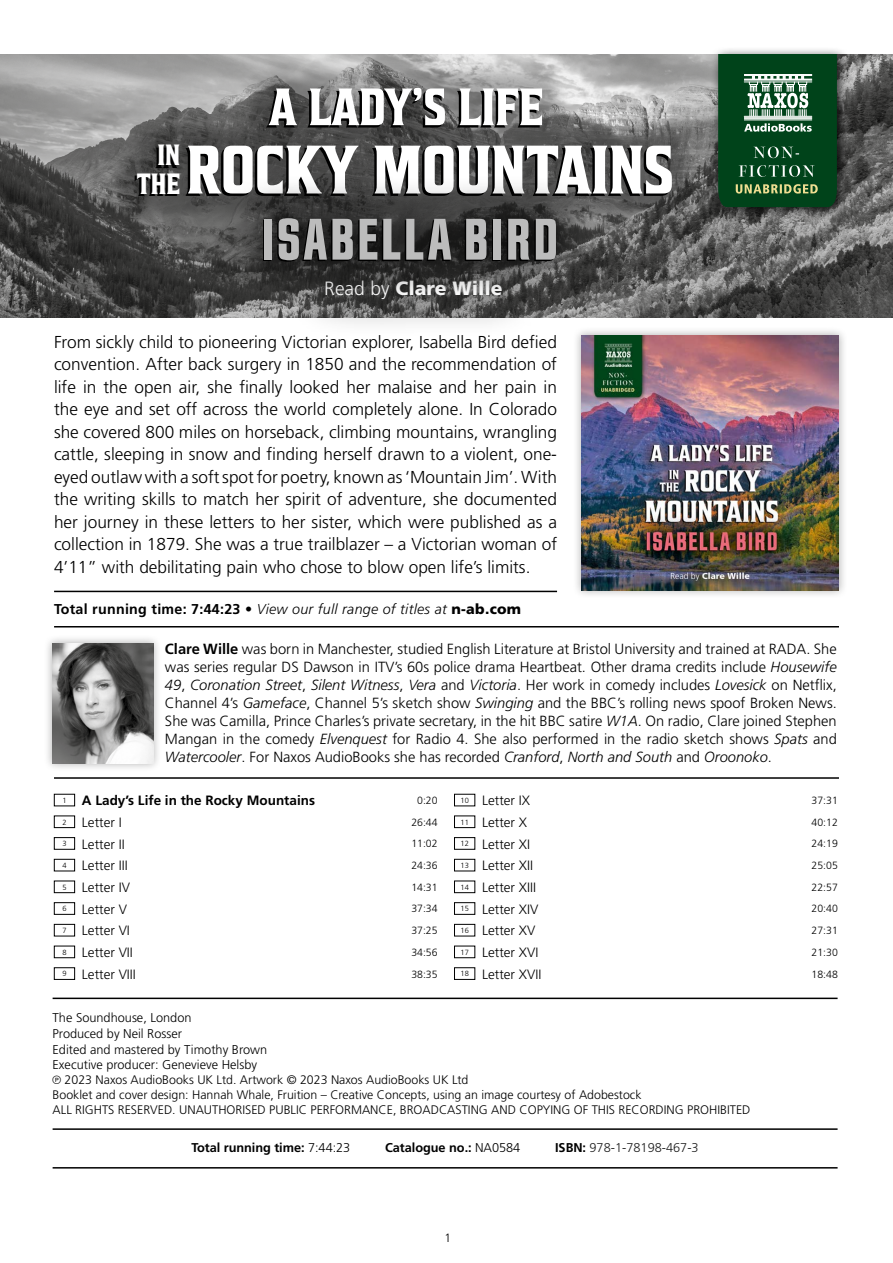
<style>
.page{position:relative;width:893px;height:1263px;background:#fff}
.page>*{position:absolute;margin:0;border:0;box-sizing:border-box;transform-origin:0 0}
.t1{font:700 68.4px "Houseofcards";color:#fff}
.t2{font:700 61.2px "Jay Gothic URW";letter-spacing:.03em;color:#bcbcbc}
.t3{font:700 52.35px "Houseofcards";color:#fff}
.t4{font:700 29.25px/28.3px "Houseofcards";color:#fff;text-align:right}
.t5{font:900 19.2px "Frutiger LT Std";color:#fff}
.t6{font:300 17.25px/22.5px "Frutiger LT Std";color:#000;text-align:justify}
.t7{font:300 14.7px/18px "Frutiger LT Std";color:#000;text-align:justify}
.t8{font:italic 300 14.25px "Frutiger LT Std";letter-spacing:.02em;color:#000}
.t9{font:300 13.5px "Frutiger LT Std";color:#000}
.t10{font:700 13.5px "Frutiger LT Std";color:#000}
.t11{font:300 12.75px/15.8px "Frutiger LT Std";color:#000}
.t12{font:700 12.75px "Frutiger LT Std";letter-spacing:-.005em;color:#000}
.t13{font:300 12.75px "Frutiger LT Std";color:#1f1f1f}
.t14{font:300 12.3px/15px "Frutiger LT Std";color:#000}
.t15{font:300 12px "Frutiger LT Std";color:#000}
.t16{font:300 10.5px "Frutiger LT Std";color:#000}
.s1{font-weight:300}
.s2{font-weight:700;font-style:normal}
.s3{font-weight:900;font-style:normal}
.s4{font-weight:700}
.s5{font-style:italic}
.s6{font-family:"Helvetica";font-weight:400;font-size:11.7px}
.s7{font-weight:700;color:#000}
</style>
<div class="page">
<div style="left:572px;top:326px;width:276px;height:273px;background:#000;opacity:.3"></div>
<img style="left:582px;top:335px;width:257px;height:255px">
<hr style="left:54px;top:777px;width:785px;height:2px;background:#000">
<div style="left:54px;top:794px;width:21px;height:12px;border:1px solid #000"></div>
<div style="left:54px;top:815px;width:21px;height:13px;border:1px solid #000"></div>
<div style="left:54px;top:837px;width:21px;height:13px;border:1px solid #000"></div>
<div style="left:54px;top:859px;width:21px;height:12px;border:1px solid #000"></div>
<div style="left:54px;top:880px;width:21px;height:13px;border:1px solid #000"></div>
<div style="left:54px;top:902px;width:21px;height:13px;border:1px solid #000"></div>
<div style="left:54px;top:924px;width:21px;height:12px;border:1px solid #000"></div>
<div style="left:54px;top:946px;width:21px;height:12px;border:1px solid #000"></div>
<div style="left:54px;top:967px;width:21px;height:13px;border:1px solid #000"></div>
<div style="left:454px;top:815px;width:21px;height:13px;border:1px solid #000"></div>
<div style="left:454px;top:837px;width:21px;height:13px;border:1px solid #000"></div>
<div style="left:454px;top:859px;width:21px;height:12px;border:1px solid #000"></div>
<div style="left:454px;top:880px;width:21px;height:13px;border:1px solid #000"></div>
<div style="left:454px;top:902px;width:21px;height:13px;border:1px solid #000"></div>
<div style="left:454px;top:924px;width:21px;height:12px;border:1px solid #000"></div>
<div style="left:454px;top:967px;width:21px;height:13px;border:1px solid #000"></div>
<div style="left:43px;top:634px;width:119px;height:139px;background:#000;opacity:.3"></div>
<img style="left:53px;top:643px;width:100px;height:120px">
<hr style="left:54px;top:591px;width:503px;height:1px;background:#000">
<hr style="left:54px;top:626px;width:785px;height:1px;background:#000">
<img style="left:0;top:54px;width:892px;height:264px">
<div style="left:711px;top:47px;width:139px;height:173px;background:#000;opacity:.75"></div>
<svg style="left:718px;top:54px;width:119px;height:153px;background:#245c38"></svg>
<div style="left:287px;top:241px;width:257px;height:99px;background:#000;opacity:.4"></div>
<div style="left:105px;top:60px;width:594px;height:166px;background:#000;opacity:.28"></div>
<div style="left:220px;top:174px;width:380px;height:131px;background:#000;opacity:.75"></div>
<hr style="left:53px;top:1128px;width:785px;height:2px;background:#000">
<hr style="left:53px;top:1167px;width:785px;height:1px;background:#000">
<hr style="left:53px;top:997px;width:785px;height:2px;background:#000">
<h3 class="t4" style="left:137px;top:141px;width:45px">IN<br>THE</h3>
<h3 class="t3" style="left:269px;top:80px;width:276px">A LADY’S LIFE</h3>
<h1 class="t1" style="left:186px;top:134px;width:489px">ROCKY MOUNTAINS</h1>
<h2 class="t2" style="left:262px;top:206px;width:298px">ISABELLA BIRD</h2>
<p class="t5" style="left:324px;top:277px;width:180px"><span class="s1">Read by</span> Clare Wille</p>
<p class="t6" style="left:54px;top:331px;width:505px">From sickly child to pioneering Victorian explorer, Isabella Bird defied convention. After back surgery in 1850 and the recommendation of life in the open air, she finally looked her malaise and her pain in the eye and set off across the world completely alone. In Colorado she covered 800 miles on horseback, climbing mountains, wrangling cattle, sleeping in snow and finding herself drawn to a violent, one&shy;eyed outlaw with a soft spot for poetry, known as ‘Mountain Jim’. With the writing skills to match her spirit of adventure, she documented her journey in these letters to her sister, which were published as a collection in 1879. She was a true trailblazer – a Victorian woman of 4’11” with debilitating pain who chose to blow open life’s limits.</p>
<p class="t8" style="left:54px;top:601px;width:469px"><span class="s2">Total running time: 7:44:23 •</span> View our full range of titles at <span class="s3">n-ab.com</span></p>
<p class="t7" style="left:165px;top:640px;width:673px"><span class="s4">Clare Wille</span> was born in Manchester, studied English Literature at Bristol University and trained at RADA. She was series regular DS Dawson in ITV’s 60s police drama Heartbeat. Other drama credits include <span class="s5">Housewife 49</span>, <span class="s5">Coronation Street</span>, <span class="s5">Silent Witness</span>, <span class="s5">Vera</span> and <span class="s5">Victoria</span>. Her work in comedy includes <span class="s5">Lovesick</span> on Netflix, Channel 4’s <span class="s5">Gameface</span>, Channel 5’s sketch show <span class="s5">Swinging</span> and the BBC’s rolling news spoof Broken News.<br>She was Camilla, Prince Charles’s private secretary, in the hit BBC satire <span class="s5">W1A</span>. On radio, Clare joined Stephen Mangan in the comedy <span class="s5">Elvenquest</span> for Radio 4. She also performed in the radio sketch shows <span class="s5">Spats</span> and <span class="s5">Watercooler</span>. For Naxos AudioBooks she has recorded <span class="s5">Cranford</span>, <span class="s5">North and South</span> and <span class="s5">Oroonoko</span>.</p>
<p class="t10" style="left:62px;top:792px;width:254px"><sup>1</sup> A Lady’s Life in the Rocky Mountains</p>
<p class="t16" style="left:417px;top:794px;width:22px">0:20</p>
<p class="t9" style="left:62px;top:814px;width:61px"><sup>2</sup> Letter I</p>
<p class="t16" style="left:411px;top:816px;width:28px">26:44</p>
<p class="t9" style="left:62px;top:836px;width:64px"><sup>3</sup> Letter II</p>
<p class="t16" style="left:411px;top:838px;width:28px">11:02</p>
<p class="t9" style="left:62px;top:858px;width:67px"><sup>4</sup> Letter III</p>
<p class="t16" style="left:411px;top:859px;width:28px">24:36</p>
<p class="t9" style="left:62px;top:879px;width:69px"><sup>5</sup> Letter IV</p>
<p class="t16" style="left:411px;top:881px;width:28px">14:31</p>
<p class="t9" style="left:62px;top:901px;width:66px"><sup>6</sup> Letter V</p>
<p class="t16" style="left:411px;top:903px;width:28px">37:34</p>
<p class="t9" style="left:62px;top:923px;width:69px"><sup>7</sup> Letter VI</p>
<p class="t16" style="left:411px;top:924px;width:28px">37:25</p>
<p class="t9" style="left:62px;top:945px;width:72px"><sup>8</sup> Letter VII</p>
<p class="t16" style="left:411px;top:946px;width:28px">34:56</p>
<p class="t9" style="left:62px;top:966px;width:75px"><sup>9</sup> Letter VIII</p>
<p class="t16" style="left:411px;top:968px;width:28px">38:35</p>
<p class="t9" style="left:460px;top:793px;width:71px"><sup>10</sup> Letter IX</p>
<p class="t16" style="left:811px;top:794px;width:28px">37:31</p>
<p class="t9" style="left:460px;top:814px;width:68px"><sup>11</sup> Letter X</p>
<p class="t16" style="left:811px;top:816px;width:28px">40:12</p>
<p class="t9" style="left:460px;top:836px;width:71px"><sup>12</sup> Letter XI</p>
<p class="t16" style="left:811px;top:838px;width:28px">24:19</p>
<p class="t9" style="left:460px;top:858px;width:74px"><sup>13</sup> Letter XII</p>
<p class="t16" style="left:811px;top:859px;width:28px">25:05</p>
<p class="t9" style="left:460px;top:879px;width:77px"><sup>14</sup> Letter XIII</p>
<p class="t16" style="left:811px;top:881px;width:28px">22:57</p>
<p class="t9" style="left:460px;top:901px;width:79px"><sup>15</sup> Letter XIV</p>
<p class="t16" style="left:811px;top:903px;width:28px">20:40</p>
<p class="t9" style="left:460px;top:923px;width:76px"><sup>16</sup> Letter XV</p>
<p class="t16" style="left:811px;top:924px;width:28px">27:31</p>
<p class="t9" style="left:460px;top:945px;width:79px"><sup>17</sup> Letter XVI</p>
<p class="t16" style="left:811px;top:946px;width:28px">21:30</p>
<p class="t9" style="left:460px;top:966px;width:82px"><sup>18</sup> Letter XVII</p>
<p class="t16" style="left:811px;top:968px;width:28px">18:48</p>
<p class="t11" style="left:53px;top:1010px;width:216px">The Soundhouse, London<br>Produced by Neil Rosser<br>Edited and mastered by Timothy Brown<br>Executive producer: Genevieve Helsby</p>
<p class="t14" style="left:53px;top:1073px;width:699px"><span class="s6">℗</span> 2023 Naxos AudioBooks UK Ltd. Artwork © 2023 Naxos AudioBooks UK Ltd<br>Booklet and cover design: Hannah Whale, Fruition – Creative Concepts, using an image courtesy of Adobestock<br>ALL RIGHTS RESERVED. UNAUTHORISED PUBLIC PERFORMANCE, BROADCASTING AND COPYING OF THIS RECORDING PROHIBITED</p>
<p class="t12" style="left:191px;top:1139px;width:160px">Total running time: <span class="s1">7:44:23</span></p>
<p class="t12" style="left:385px;top:1139px;width:137px">Catalogue no.: <span class="s1">NA0584</span></p>
<p class="t13" style="left:555px;top:1140px;width:145px"><span class="s7">ISBN:</span> 978-1-78198-467-3</p>
<p class="t15" style="left:444px;top:1231px;width:8px">1</p>
</div>
